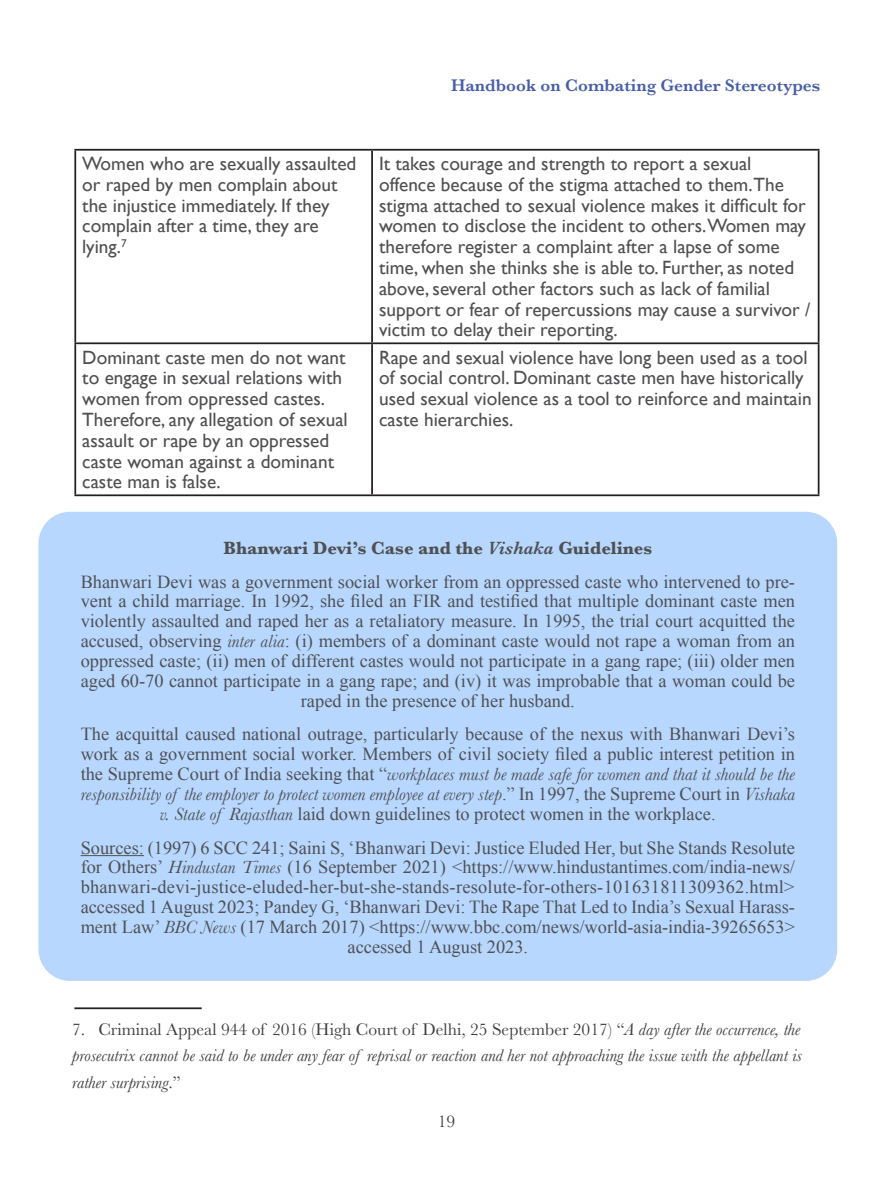
<style>
.page{position:relative;width:893px;height:1191px;background:#fff}
.page>*{position:absolute;margin:0;border:0;box-sizing:border-box;transform-origin:0 0}
.t1{font:19.25px/20.8px "Gill Sans";color:#505052}
.Fact_bubble{font:18.38px/19.8px "Times New Roman";color:#505052;text-align:center}
.Fact_bubble-2{font:700 18.38px "Baskerville";color:#505052}
.t2{font:italic 17.5px/26.2px "Baskerville";color:#3e3e3f;text-align:justify}
.t3{font:600 17.5px "Baskerville";color:#475da9}
.t4{font:17.5px "Baskerville";color:#3e3e3f}
.s1{font-weight:600;font-style:italic}
.s2{font-family:"Baskerville";font-style:italic}
.s3{font-style:normal}
</style>
<div class="page">
<hr style="left:74px;top:149px;width:298px;height:2px;background:#231f20">
<hr style="left:74px;top:151px;width:2px;height:191px;background:#231f20">
<hr style="left:372px;top:149px;width:447px;height:2px;background:#231f20">
<hr style="left:371px;top:151px;width:2px;height:191px;background:#231f20">
<hr style="left:818px;top:151px;width:1px;height:191px;background:#231f20">
<hr style="left:74px;top:342px;width:298px;height:2px;background:#231f20">
<hr style="left:74px;top:344px;width:2px;height:150px;background:#231f20">
<hr style="left:372px;top:342px;width:447px;height:2px;background:#231f20">
<hr style="left:371px;top:344px;width:2px;height:150px;background:#231f20">
<hr style="left:818px;top:344px;width:1px;height:150px;background:#231f20">
<hr style="left:74px;top:494px;width:298px;height:2px;background:#231f20">
<hr style="left:372px;top:494px;width:447px;height:2px;background:#231f20">
<div style="left:38px;top:512px;width:799px;height:469px;background:#b7d7ff;border-radius:32px"></div>
<hr style="left:81px;top:855px;width:63px;height:1px;background:#505052">
<hr style="left:74px;top:1007px;width:128px;height:2px;background:#231f20">
<p class="t3" style="left:451px;top:73px;width:371px">Handbook on Combating Gender Stereotypes</p>
<p class="t1" style="left:82px;top:153px;width:276px">Women who are sexually assaulted or raped by men complain about the injustice immediately. If they complain after a time, they are lying.<sup>7</sup></p>
<p class="t1" style="left:379px;top:153px;width:433px">It takes courage and strength to report a sexual offence because of the stigma attached to them.The stigma attached to sexual violence makes it difficult for women to disclose the incident to others.Women may therefore register a complaint after a lapse of some time, when she thinks she is able to. Further, as noted above, several other factors such as lack of familial support or fear of repercussions may cause a survivor / victim to delay their reporting.</p>
<p class="t1" style="left:82px;top:346px;width:267px">Dominant caste men do not want to engage in sexual relations with women from oppressed castes.<br>Therefore, any allegation of sexual assault or rape by an oppressed caste woman against a dominant caste man is false.</p>
<p class="t1" style="left:379px;top:346px;width:434px">Rape and sexual violence have long been used as a tool of social control. Dominant caste men have historically used sexual violence as a tool to reinforce and maintain caste hierarchies.</p>
<p class="Fact_bubble-2" style="left:223px;top:535px;width:430px">Bhanwari Devi’s Case and the <span class="s1">Vishaka</span> Guidelines</p>
<p class="Fact_bubble" style="left:81px;top:571px;width:716px">Bhanwari Devi was a government social worker from an oppressed caste who intervened to pre&shy;vent a child marriage. In 1992, she filed an FIR and testified that multiple dominant caste men violently assaulted and raped her as a retaliatory measure. In 1995, the trial court acquitted the accused, observing <span class="s2">inter alia</span>: (i) members of a dominant caste would not rape a woman from an oppressed caste; (ii) men of different castes would not participate in a gang rape; (iii) older men aged 60-70 cannot participate in a gang rape; and (iv) it was improbable that a woman could be raped in the presence of her husband.</p>
<p class="Fact_bubble" style="left:81px;top:724px;width:716px">The acquittal caused national outrage, particularly because of the nexus with Bhanwari Devi’s work as a government social worker. Members of civil society filed a public interest petition in the Supreme Court of India seeking that “<span class="s2">workplaces must be made safe for women and that it should be the responsibility of the employer to protect women employee at every step</span>.” In 1997, the Supreme Court in <span class="s2">Vishaka v. State of Rajasthan</span> laid down guidelines to protect women in the workplace.</p>
<p class="Fact_bubble" style="left:81px;top:837px;width:716px">Sources: (1997) 6 SCC 241; Saini S, ‘Bhanwari Devi: Justice Eluded Her, but She Stands Resolute for Others’ <span class="s2">Hindustan Times</span> (16 September 2021) &lt;https://www.hindustantimes.com/india-news/ bhanwari-devi-justice-eluded-her-but-she-stands-resolute-for-others-101631811309362.html&gt; accessed 1 August 2023; Pandey G, ‘Bhanwari Devi: The Rape That Led to India’s Sexual Harass&shy;ment Law’ <span class="s2">BBC News</span> (17 March 2017) &lt;https://www.bbc.com/news/world-asia-india-39265653&gt; accessed 1 August 2023.</p>
<p class="t2" style="left:74px;top:577px;width:110px">rather surprising<span class="s3">.”</span></p>
<p class="t2" style="left:72px;top:1016px;width:731px"><span class="s3">7. Criminal Appeal 944 of 2016 (High Court of Delhi, 25 September 2017) “</span>A day after the occurrence, the prosecutrix cannot be said to be under any fear of reprisal or reaction and her not approaching the issue with the appellant is rather surprising<span class="s3">.”</span></p>
<p class="t4" style="left:438px;top:1110px;width:19px">19</p>
</div>
